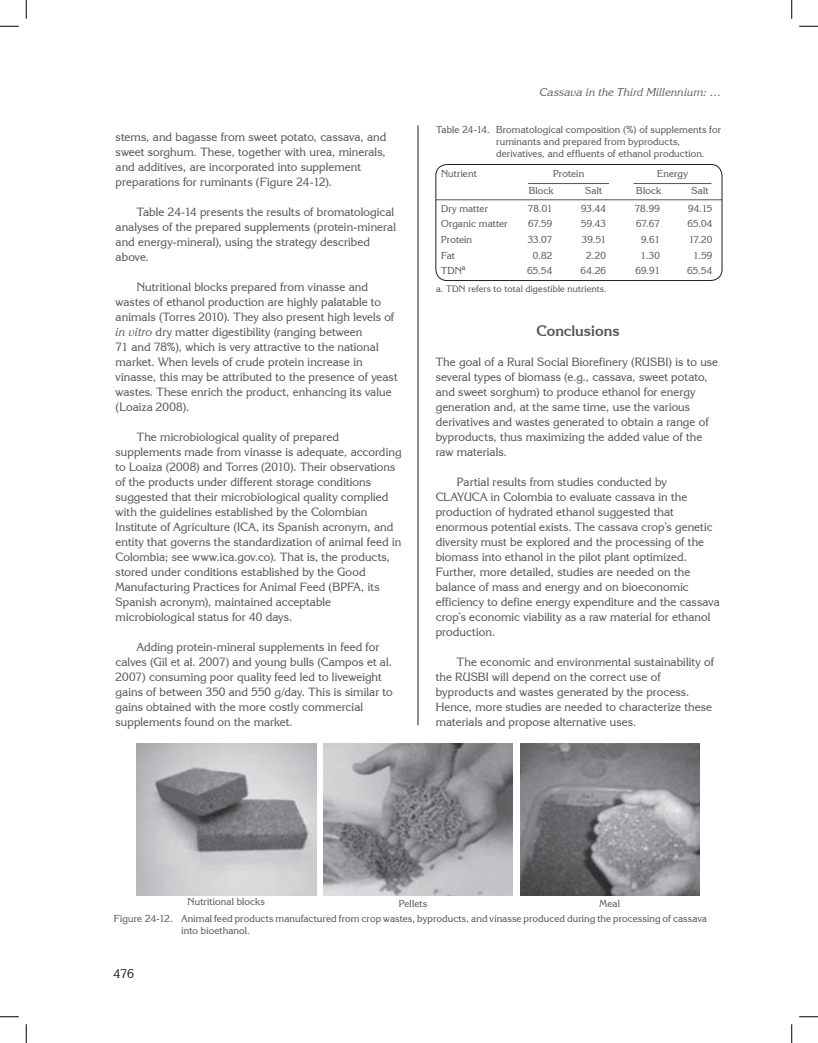
<style>
.page{position:relative;width:818px;height:1043px;background:#fff}
.page>*{position:absolute;margin:0;border:0;box-sizing:border-box;transform-origin:0 0}
.t1{font:700 15px "Korinna IT Cby BT";color:#545557}
.t2{font:12.5px "Korinna IT Cby BT";color:#231f20}
.t3{font:11.88px/15px "Korinna IT Cby BT";letter-spacing:.01em;color:#545557}
.t4{font:italic 11.25px "Korinna IT Cby BT";letter-spacing:.015em;color:#545557}
.t5{font:10px/12px "Korinna IT Cby BT";letter-spacing:.015em;color:#545557}
.t6{font:9.38px "Korinna IT Cby BT";letter-spacing:.015em;color:#545557}
.s1{font-style:italic}
</style>
<div class="page">
<hr style="left:418px;top:125px;width:1px;height:600px;background:#231f20">
<img style="left:137px;top:744px;width:179px;height:151px">
<img style="left:323px;top:744px;width:189px;height:151px">
<img style="left:520px;top:743px;width:179px;height:152px">
<hr style="left:528px;top:183px;width:183px;height:1px;background:#545557">
<hr style="left:436px;top:199px;width:286px;height:1px;background:#545557">
<div style="left:436px;top:164px;width:286px;height:116px;border:1px solid #231f20;border-radius:11px"></div>
<div style="left:609px;top:180px;width:24px;height:7px;background:#fff"></div>
<svg style="left:0;top:25px;width:19px;height:2px"></svg>
<svg style="left:799px;top:25px;width:19px;height:2px"></svg>
<svg style="left:0;top:1016px;width:19px;height:1px"></svg>
<svg style="left:799px;top:1016px;width:19px;height:1px"></svg>
<svg style="left:25px;top:0;width:2px;height:19px"></svg>
<svg style="left:25px;top:1024px;width:2px;height:18px"></svg>
<svg style="left:791px;top:0;width:1px;height:19px"></svg>
<svg style="left:791px;top:1024px;width:1px;height:18px"></svg>
<p class="t3" style="left:116px;top:130px;width:272px">stems, and bagasse from sweet potato, cassava, and sweet sorghum. These, together with urea, minerals, and additives, are incorporated into supplement preparations for ruminants (Figure 24-12).</p>
<p class="t3" style="left:116px;top:205px;width:282px;text-indent:21px">Table 24-14 presents the results of bromatological analyses of the prepared supplements (protein-mineral and energy-mineral), using the strategy described above.</p>
<p class="t3" style="left:116px;top:280px;width:283px;text-indent:21px">Nutritional blocks prepared from vinasse and wastes of ethanol production are highly palatable to animals (Torres 2010). They also present high levels of <span class="s1">in vitro</span> dry matter digestibility (ranging between<br>71 and 78%), which is very attractive to the national market. When levels of crude protein increase in vinasse, this may be attributed to the presence of yeast wastes. These enrich the product, enhancing its value (Loaiza 2008).</p>
<p class="t3" style="left:116px;top:430px;width:287px;text-indent:21px">The microbiological quality of prepared supplements made from vinasse is adequate, according to Loaiza (2008) and Torres (2010). Their observations of the products under different storage conditions suggested that their microbiological quality complied with the guidelines established by the Colombian Institute of Agriculture (ICA, its Spanish acronym, and entity that governs the standardization of animal feed in Colombia; see www.ica.gov.co). That is, the products, stored under conditions established by the Good Manufacturing Practices for Animal Feed (BPFA, its Spanish acronym), maintained acceptable microbiological status for 40 days.</p>
<p class="t3" style="left:116px;top:640px;width:279px;text-indent:21px">Adding protein-mineral supplements in feed for calves (Gil et al. 2007) and young bulls (Campos et al.<br>2007) consuming poor quality feed led to liveweight gains of between 350 and 550 g/day. This is similar to gains obtained with the more costly commercial supplements found on the market.</p>
<p class="t4" style="left:539px;top:88px;width:183px">Cassava in the Third Millennium: …</p>
<p class="t5" style="left:496px;top:125px;width:226px;text-indent:-60px">Table 24-14. Bromatological composition (%) of supplements for ruminants and prepared from byproducts, derivatives, and effluents of ethanol production.</p>
<p class="t5" style="left:441px;top:168px;width:37px">Nutrient</p>
<p class="t5" style="left:553px;top:168px;width:33px">Protein</p>
<p class="t5" style="left:657px;top:168px;width:32px">Energy</p>
<p class="t5" style="left:528px;top:185px;width:26px">Block</p>
<p class="t5" style="left:585px;top:185px;width:18px">Salt</p>
<p class="t5" style="left:636px;top:185px;width:26px">Block</p>
<p class="t5" style="left:691px;top:185px;width:18px">Salt</p>
<p class="t5" style="left:441px;top:203px;width:48px">Dry matter</p>
<p class="t5" style="left:528px;top:203px;width:26px">78.01</p>
<p class="t5" style="left:581px;top:203px;width:27px">93.44</p>
<p class="t5" style="left:634px;top:203px;width:27px">78.99</p>
<p class="t5" style="left:688px;top:203px;width:26px">94.15</p>
<p class="t5" style="left:441px;top:219px;width:68px">Organic matter</p>
<p class="t5" style="left:528px;top:219px;width:26px">67.59</p>
<p class="t5" style="left:581px;top:219px;width:26px">59.43</p>
<p class="t5" style="left:636px;top:219px;width:25px">67.67</p>
<p class="t5" style="left:687px;top:219px;width:27px">65.04</p>
<p class="t5" style="left:441px;top:234px;width:33px">Protein</p>
<p class="t5" style="left:527px;top:234px;width:26px">33.07</p>
<p class="t5" style="left:581px;top:234px;width:26px">39.51</p>
<p class="t5" style="left:641px;top:234px;width:20px">9.61</p>
<p class="t5" style="left:688px;top:234px;width:25px">17.20</p>
<p class="t5" style="left:441px;top:250px;width:15px">Fat</p>
<p class="t5" style="left:532px;top:250px;width:21px">0.82</p>
<p class="t5" style="left:586px;top:250px;width:21px">2.20</p>
<p class="t5" style="left:640px;top:250px;width:21px">1.30</p>
<p class="t5" style="left:693px;top:250px;width:21px">1.59</p>
<p class="t5" style="left:441px;top:265px;width:26px">TDN<sup>a</sup></p>
<p class="t5" style="left:527px;top:265px;width:27px">65.54</p>
<p class="t5" style="left:580px;top:265px;width:27px">64.26</p>
<p class="t5" style="left:635px;top:265px;width:26px">69.91</p>
<p class="t5" style="left:687px;top:265px;width:27px">65.54</p>
<p class="t6" style="left:436px;top:285px;width:172px">a. TDN refers to total digestible nutrients.</p>
<p class="t1" style="left:536px;top:325px;width:85px">Conclusions</p>
<p class="t3" style="left:435px;top:355px;width:284px">The goal of a Rural Social Biorefinery (RUSBI) is to use several types of biomass (e.g., cassava, sweet potato, and sweet sorghum) to produce ethanol for energy generation and, at the same time, use the various derivatives and wastes generated to obtain a range of byproducts, thus maximizing the added value of the raw materials.</p>
<p class="t3" style="left:435px;top:475px;width:285px;text-indent:21px">Partial results from studies conducted by CLAYUCA in Colombia to evaluate cassava in the production of hydrated ethanol suggested that enormous potential exists. The cassava crop’s genetic diversity must be explored and the processing of the biomass into ethanol in the pilot plant optimized.<br>Further, more detailed, studies are needed on the balance of mass and energy and on bioeconomic efficiency to define energy expenditure and the cassava crop’s economic viability as a raw material for ethanol production.</p>
<p class="t3" style="left:435px;top:655px;width:280px;text-indent:21px">The economic and environmental sustainability of the RUSBI will depend on the correct use of byproducts and wastes generated by the process.<br>Hence, more studies are needed to characterize these materials and propose alternative uses.</p>
<p class="t5" style="left:188px;top:896px;width:79px">Nutritional blocks</p>
<p class="t5" style="left:399px;top:897px;width:30px">Pellets</p>
<p class="t5" style="left:599px;top:897px;width:22px">Meal</p>
<p class="t5" style="left:181px;top:913px;width:527px;text-indent:-67px">Figure 24-12. Animal feed products manufactured from crop wastes, byproducts, and vinasse produced during the processing of cassava into bioethanol.</p>
<p class="t2" style="left:113px;top:968px;width:22px">476</p>
</div>
